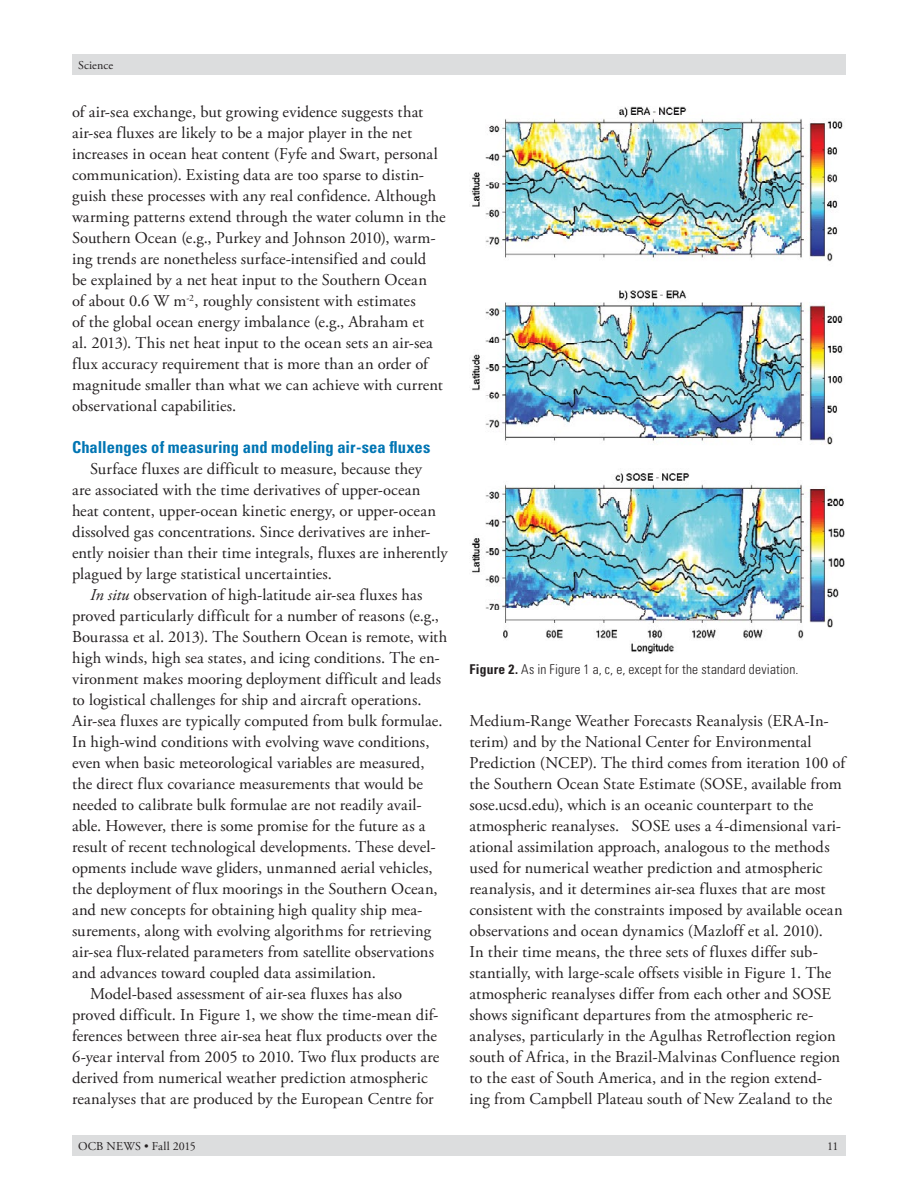
<style>
.page{position:relative;width:918px;height:1188px;background:#fff}
.page>*{position:absolute;margin:0;border:0;box-sizing:border-box;transform-origin:0 0}
.t1{font:16.5px/21px "Adobe Garamond Pro";letter-spacing:.005em;color:#231f20}
.t2{font:700 condensed 16.5px "Univers";letter-spacing:.005em;color:#0075b3}
.t3{font:300 condensed 13.5px "Univers";letter-spacing:.015em;color:#231f20}
.t4{font:12px "Adobe Garamond Pro";letter-spacing:.015em;color:#231f20}
.s1{font-style:italic}
.s2{font-weight:700}
</style>
<div class="page">
<div style="left:72px;top:1136px;width:774px;height:20px;background:#dcddde"></div>
<div style="left:72px;top:54px;width:774px;height:21px;background:#dcddde"></div>
<img style="left:472px;top:106px;width:373px;height:548px">
<p class="t4" style="left:78px;top:58px;width:37px">Science</p>
<p class="t1" style="left:72px;top:102px;width:375px">of air-sea exchange, but growing evidence suggests that air-sea fluxes are likely to be a major player in the net increases in ocean heat content (Fyfe and Swart, personal communication). Existing data are too sparse to distin&shy;guish these processes with any real confidence. Although warming patterns extend through the water column in the Southern Ocean (e.g., Purkey and Johnson 2010), warm&shy;ing trends are nonetheless surface-intensified and could<br>be explained by a net heat input to the Southern Ocean<br>of about 0.6 W m<sup>-2</sup>, roughly consistent with estimates<br>of the global ocean energy imbalance (e.g., Abraham et<br>al. 2013). This net heat input to the ocean sets an air-sea flux accuracy requirement that is more than an order of magnitude smaller than what we can achieve with current observational capabilities.</p>
<p class="t2" style="left:72px;top:437px;width:360px">Challenges of measuring and modeling air-sea fluxes</p>
<p class="t1" style="left:90px;top:459px;width:334px">Surface fluxes are difficult to measure, because they</p>
<p class="t1" style="left:72px;top:480px;width:350px">are associated with the time derivatives of upper-ocean</p>
<p class="t1" style="left:72px;top:501px;width:366px">heat content, upper-ocean kinetic energy, or upper-ocean</p>
<p class="t1" style="left:72px;top:522px;width:360px">dissolved gas concentrations. Since derivatives are inher-</p>
<p class="t1" style="left:72px;top:543px;width:377px">ently noisier than their time integrals, fluxes are inherently</p>
<p class="t1" style="left:72px;top:564px;width:262px">plagued by large statistical uncertainties.</p>
<p class="t1" style="left:90px;top:585px;width:334px"><span class="s1">In situ</span> observation of high-latitude air-sea fluxes has</p>
<p class="t1" style="left:72px;top:606px;width:369px">proved particularly difficult for a number of reasons (e.g.,</p>
<p class="t1" style="left:72px;top:627px;width:377px">Bourassa et al. 2013). The Southern Ocean is remote, with</p>
<p class="t1" style="left:72px;top:648px;width:369px">high winds, high sea states, and icing conditions. The en-</p>
<p class="t1" style="left:72px;top:669px;width:371px">vironment makes mooring deployment difficult and leads</p>
<p class="t1" style="left:72px;top:690px;width:351px">to logistical challenges for ship and aircraft operations.</p>
<p class="t1" style="left:72px;top:711px;width:372px">Air-sea fluxes are typically computed from bulk formulae.</p>
<p class="t1" style="left:72px;top:732px;width:359px">In high-wind conditions with evolving wave conditions,</p>
<p class="t1" style="left:72px;top:753px;width:354px">even when basic meteorological variables are measured,</p>
<p class="t1" style="left:72px;top:774px;width:352px">the direct flux covariance measurements that would be</p>
<p class="t1" style="left:72px;top:795px;width:351px">needed to calibrate bulk formulae are not readily avail-</p>
<p class="t1" style="left:72px;top:816px;width:355px">able. However, there is some promise for the future as a</p>
<p class="t1" style="left:72px;top:837px;width:365px">result of recent technological developments. These devel-</p>
<p class="t1" style="left:72px;top:858px;width:362px">opments include wave gliders, unmanned aerial vehicles,</p>
<p class="t1" style="left:72px;top:879px;width:367px">the deployment of flux moorings in the Southern Ocean,</p>
<p class="t1" style="left:72px;top:900px;width:352px">and new concepts for obtaining high quality ship mea-</p>
<p class="t1" style="left:72px;top:921px;width:361px">surements, along with evolving algorithms for retrieving</p>
<p class="t1" style="left:72px;top:942px;width:364px">air-sea flux-related parameters from satellite observations</p>
<p class="t1" style="left:72px;top:963px;width:305px">and advances toward coupled data assimilation.</p>
<p class="t1" style="left:90px;top:984px;width:314px">Model-based assessment of air-sea fluxes has also</p>
<p class="t1" style="left:72px;top:1005px;width:368px">proved difficult. In Figure 1, we show the time-mean dif-</p>
<p class="t1" style="left:72px;top:1026px;width:367px">ferences between three air-sea heat flux products over the</p>
<p class="t1" style="left:72px;top:1047px;width:369px">6-year interval from 2005 to 2010. Two flux products are</p>
<p class="t1" style="left:72px;top:1068px;width:357px">derived from numerical weather prediction atmospheric</p>
<p class="t1" style="left:72px;top:1089px;width:363px">reanalyses that are produced by the European Centre for</p>
<p class="t3" style="left:470px;top:661px;width:331px"><span class="s2">Figure 2.</span> As in Figure 1 a, c, e, except for the standard deviation.</p>
<p class="t1" style="left:470px;top:711px;width:377px">Medium-Range Weather Forecasts Reanalysis (ERA-In&shy;terim) and by the National Center for Environmental Prediction (NCEP). The third comes from iteration 100 of the Southern Ocean State Estimate (SOSE, available from sose.ucsd.edu), which is an oceanic counterpart to the atmospheric reanalyses. SOSE uses a 4-dimensional vari&shy;ational assimilation approach, analogous to the methods used for numerical weather prediction and atmospheric reanalysis, and it determines air-sea fluxes that are most consistent with the constraints imposed by available ocean observations and ocean dynamics (Mazloff et al. 2010).<br>In their time means, the three sets of fluxes differ sub&shy;stantially, with large-scale offsets visible in Figure 1. The atmospheric reanalyses differ from each other and SOSE shows significant departures from the atmospheric re&shy;analyses, particularly in the Agulhas Retroflection region south of Africa, in the Brazil-Malvinas Confluence region to the east of South America, and in the region extend&shy;ing from Campbell Plateau south of New Zealand to the</p>
<p class="t4" style="left:78px;top:1139px;width:119px">OCB NEWS • Fall 2015</p>
<p class="t4" style="left:827px;top:1139px;width:13px">11</p>
</div>
